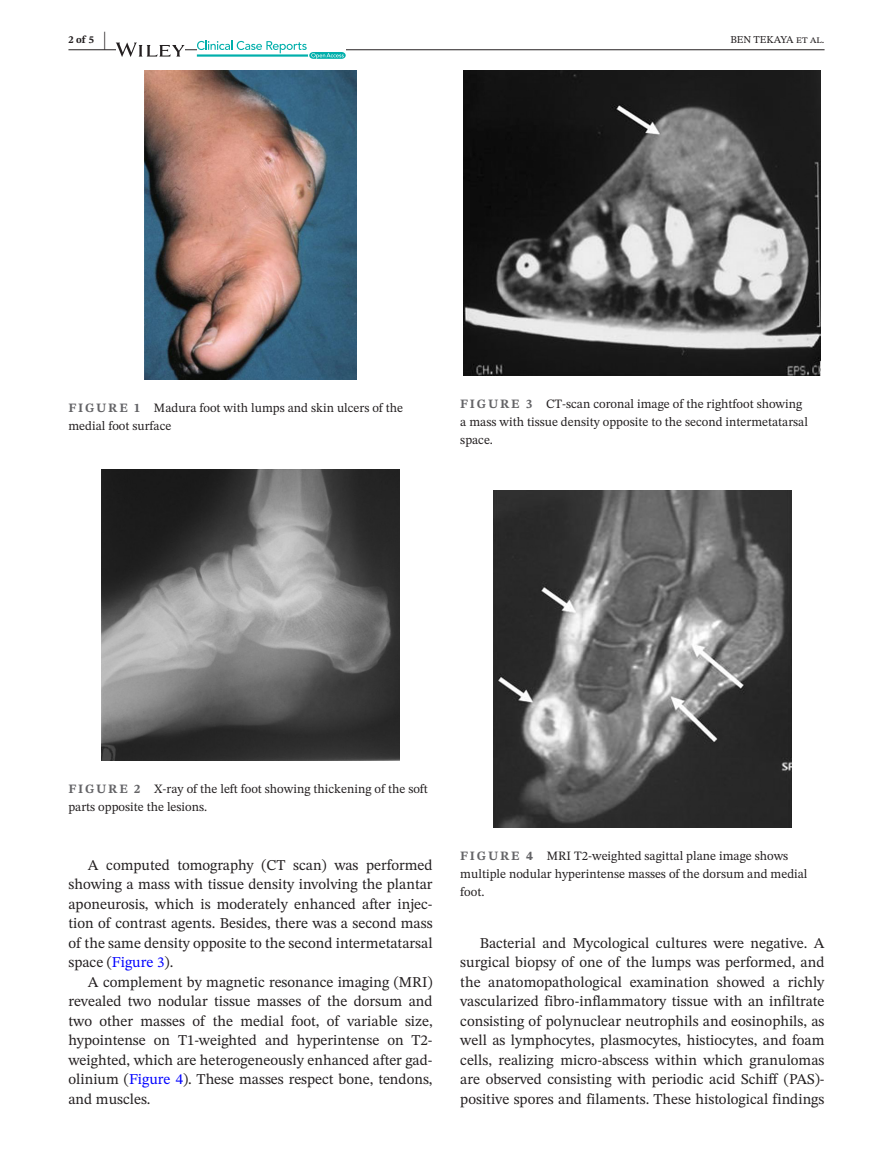
<style>
.page{position:relative;width:893px;height:1174px;background:#fff}
.page>*{position:absolute;margin:0;border:0;box-sizing:border-box;transform-origin:0 0}
.t1{font:15px/19.5px "STIX Two Text";color:#231f20;text-align:justify}
.t2{font:12.75px/18px "STIX Two Text";color:#231f20}
.t3{font:10.5px "STIX Two Text";color:#231f20}
.t4{font:700 10.5px "STIX Two Text";color:#231f20}
.s1{font-size:21px}
.s2{font-weight:700;color:#636366}
.s3{color:#00f}
</style>
<div class="page">
<hr style="left:68px;top:49px;width:756px;height:1px;background:#231f20">
<svg style="left:116px;top:43px;width:69px;height:14px"></svg>
<svg style="left:197px;top:41px;width:149px;height:18px"></svg>
<img style="left:144px;top:70px;width:213px;height:310px">
<img style="left:102px;top:470px;width:297px;height:290px">
<img style="left:464px;top:70px;width:357px;height:305px">
<img style="left:494px;top:490px;width:297px;height:337px">
<p class="t4" style="left:68px;top:32px;width:39px">2 of 5 <span class="s1">|</span></p>
<p class="t3" style="left:730px;top:32px;width:96px">BEN TEKAYA et al.</p>
<p class="t2" style="left:68px;top:399px;width:336px"><span class="s2">FIGURE 1</span> Madura foot with lumps and skin ulcers of the medial foot surface</p>
<p class="t2" style="left:460px;top:394px;width:349px"><span class="s2">FIGURE 3</span> CT-scan coronal image of the rightfoot showing a mass with tissue density opposite to the second intermetatarsal space.</p>
<p class="t2" style="left:68px;top:779px;width:361px"><span class="s2">FIGURE 2</span> X-ray of the left foot showing thickening of the soft parts opposite the lesions.</p>
<p class="t1" style="left:68px;top:855px;width:366px;text-indent:20px">A computed tomography (CT scan) was performed showing a mass with tissue density involving the plantar aponeurosis, which is moderately enhanced after injec&shy;tion of contrast agents. Besides, there was a second mass of the same density opposite to the second intermetatarsal space (<span class="s3">Figure 3</span>).</p>
<p class="t1" style="left:68px;top:972px;width:366px;text-indent:20px">A complement by magnetic resonance imaging (MRI) revealed two nodular tissue masses of the dorsum and two other masses of the medial foot, of variable size, hypointense on T1-weighted and hyperintense on T2- weighted, which are heterogeneously enhanced after gad&shy;olinium (<span class="s3">Figure 4</span>). These masses respect bone, tendons, and muscles.</p>
<p class="t2" style="left:460px;top:846px;width:349px"><span class="s2">FIGURE 4</span> MRI T2-weighted sagittal plane image shows multiple nodular hyperintense masses of the dorsum and medial foot.</p>
<p class="t1" style="left:460px;top:933px;width:366px;text-indent:20px">Bacterial and Mycological cultures were negative. A surgical biopsy of one of the lumps was performed, and the anatomopathological examination showed a richly vascularized fibro-inflammatory tissue with an infiltrate consisting of polynuclear neutrophils and eosinophils, as well as lymphocytes, plasmocytes, histiocytes, and foam cells, realizing micro-abscess within which granulomas are observed consisting with periodic acid Schiff (PAS)- positive spores and filaments. These histological findings</p>
</div>
